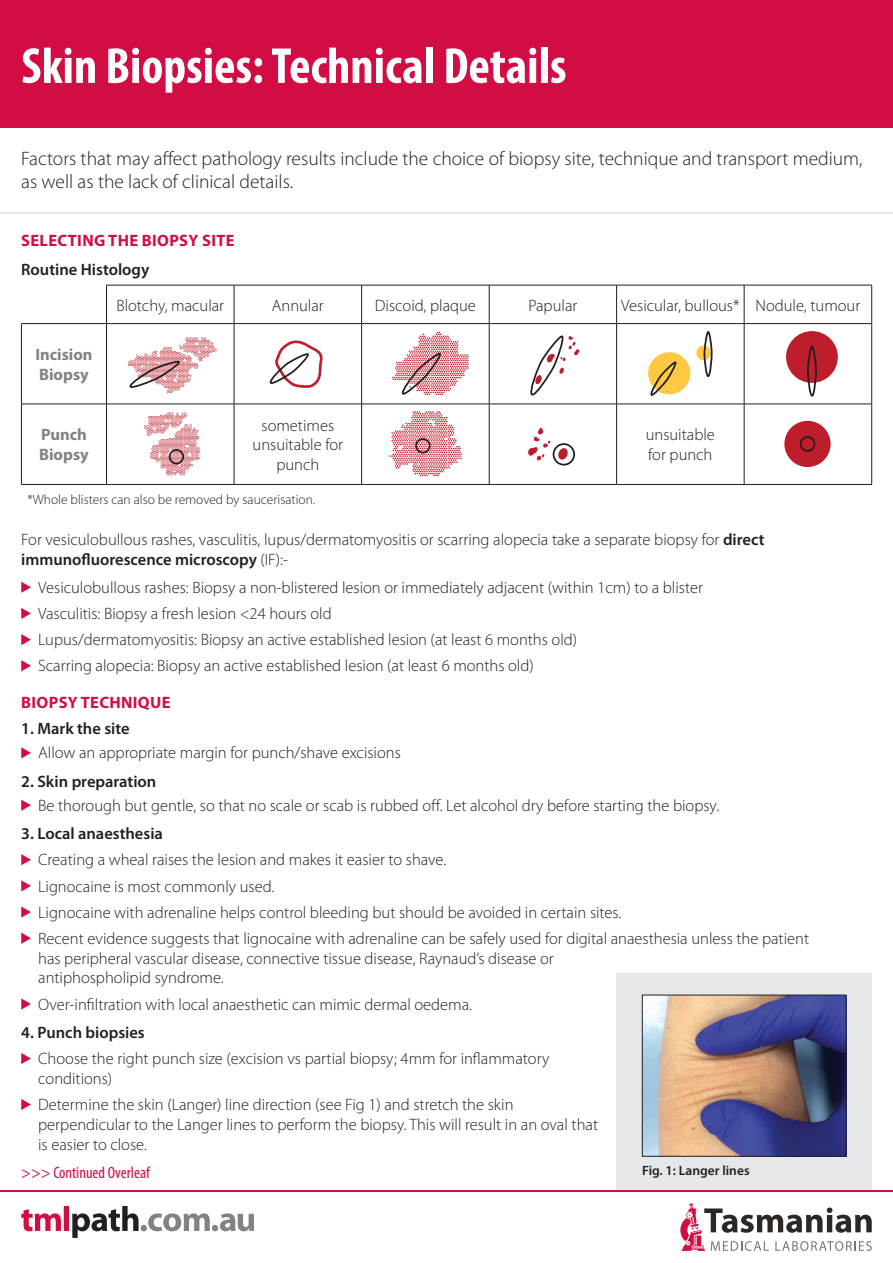
<style>
.page{position:relative;width:893px;height:1263px;background:#fff}
.page>*{position:absolute;margin:0;border:0;box-sizing:border-box;transform-origin:0 0}
.t1{font:700 condensed 51px "Myriad Pro";color:#fff}
.t2{font:300 19.5px/23.4px "Myriad Pro";color:#231f20}
.t3{font:300 16.5px/19.8px "Myriad Pro";color:#231f20}
.t4{font:600 16.5px "Myriad Pro";color:#231f20}
.t5{font:700 16.5px "Myriad Pro";letter-spacing:.02em;color:#d20d44}
.t6{font:700 16.5px/19.8px "Myriad Pro";color:#808285}
.t7{font:condensed 16.5px "Myriad Pro";color:#d20d44}
.t8{font:300 13.5px "Myriad Pro";color:#231f20}
.t9{font:600 13.5px "Myriad Pro";color:#231f20}
.s1{font-weight:600}
</style>
<div class="page">
<div style="left:617px;top:973px;width:255px;height:218px;background:#e6e7e9"></div>
<img style="left:644px;top:997px;width:200px;height:157px">
<div style="left:642px;top:995px;width:204px;height:161px;border:1px solid #231f20"></div>
<div style="left:0;top:0;width:893px;height:128px;background:#d20d44"></div>
<svg style="left:21px;top:582px;width:10px;height:11px"></svg>
<svg style="left:21px;top:608px;width:10px;height:11px"></svg>
<svg style="left:21px;top:634px;width:10px;height:11px"></svg>
<svg style="left:21px;top:660px;width:10px;height:11px"></svg>
<svg style="left:21px;top:747px;width:10px;height:11px"></svg>
<svg style="left:21px;top:799px;width:10px;height:12px"></svg>
<svg style="left:21px;top:854px;width:10px;height:11px"></svg>
<svg style="left:21px;top:880px;width:10px;height:11px"></svg>
<svg style="left:21px;top:906px;width:10px;height:12px"></svg>
<svg style="left:21px;top:933px;width:10px;height:11px"></svg>
<svg style="left:21px;top:998px;width:10px;height:12px"></svg>
<svg style="left:21px;top:1053px;width:10px;height:11px"></svg>
<svg style="left:21px;top:1099px;width:10px;height:11px"></svg>
<hr style="left:0;top:1191px;width:893px;height:1px;background:#d20d44">
<hr style="left:0;top:213px;width:893px;height:1px;background:#e6e7e9">
<hr style="left:106px;top:285px;width:128px;height:1px;background:#231f20">
<hr style="left:106px;top:285px;width:1px;height:38px;background:#231f20">
<hr style="left:234px;top:285px;width:128px;height:1px;background:#231f20">
<hr style="left:234px;top:285px;width:1px;height:38px;background:#231f20">
<hr style="left:362px;top:285px;width:127px;height:1px;background:#231f20">
<hr style="left:361px;top:285px;width:1px;height:38px;background:#231f20">
<hr style="left:489px;top:285px;width:128px;height:1px;background:#231f20">
<hr style="left:489px;top:285px;width:1px;height:38px;background:#231f20">
<hr style="left:617px;top:285px;width:127px;height:1px;background:#231f20">
<hr style="left:616px;top:285px;width:1px;height:38px;background:#231f20">
<hr style="left:744px;top:285px;width:128px;height:1px;background:#231f20">
<hr style="left:744px;top:285px;width:1px;height:38px;background:#231f20">
<hr style="left:871px;top:285px;width:1px;height:38px;background:#231f20">
<hr style="left:21px;top:323px;width:85px;height:1px;background:#231f20">
<hr style="left:21px;top:324px;width:1px;height:80px;background:#231f20">
<hr style="left:106px;top:323px;width:128px;height:1px;background:#231f20">
<hr style="left:106px;top:324px;width:1px;height:80px;background:#231f20">
<hr style="left:234px;top:323px;width:128px;height:1px;background:#231f20">
<hr style="left:234px;top:324px;width:1px;height:80px;background:#231f20">
<hr style="left:362px;top:323px;width:127px;height:1px;background:#231f20">
<hr style="left:361px;top:324px;width:1px;height:80px;background:#231f20">
<hr style="left:489px;top:323px;width:128px;height:1px;background:#231f20">
<hr style="left:489px;top:324px;width:1px;height:80px;background:#231f20">
<hr style="left:617px;top:323px;width:127px;height:1px;background:#231f20">
<hr style="left:616px;top:324px;width:1px;height:80px;background:#231f20">
<hr style="left:744px;top:323px;width:128px;height:1px;background:#231f20">
<hr style="left:744px;top:324px;width:1px;height:80px;background:#231f20">
<hr style="left:871px;top:324px;width:1px;height:80px;background:#231f20">
<hr style="left:21px;top:404px;width:85px;height:1px;background:#231f20">
<hr style="left:21px;top:404px;width:1px;height:80px;background:#231f20">
<hr style="left:106px;top:404px;width:128px;height:1px;background:#231f20">
<hr style="left:106px;top:404px;width:1px;height:80px;background:#231f20">
<hr style="left:234px;top:404px;width:128px;height:1px;background:#231f20">
<hr style="left:234px;top:404px;width:1px;height:80px;background:#231f20">
<hr style="left:362px;top:404px;width:127px;height:1px;background:#231f20">
<hr style="left:361px;top:404px;width:1px;height:80px;background:#231f20">
<hr style="left:489px;top:404px;width:128px;height:1px;background:#231f20">
<hr style="left:489px;top:404px;width:1px;height:80px;background:#231f20">
<hr style="left:617px;top:404px;width:127px;height:1px;background:#231f20">
<hr style="left:616px;top:404px;width:1px;height:80px;background:#231f20">
<hr style="left:744px;top:404px;width:128px;height:1px;background:#231f20">
<hr style="left:744px;top:404px;width:1px;height:80px;background:#231f20">
<hr style="left:871px;top:404px;width:1px;height:80px;background:#231f20">
<hr style="left:21px;top:484px;width:85px;height:1px;background:#231f20">
<hr style="left:106px;top:484px;width:128px;height:1px;background:#231f20">
<hr style="left:234px;top:484px;width:128px;height:1px;background:#231f20">
<hr style="left:362px;top:484px;width:127px;height:1px;background:#231f20">
<hr style="left:489px;top:484px;width:128px;height:1px;background:#231f20">
<hr style="left:617px;top:484px;width:127px;height:1px;background:#231f20">
<hr style="left:744px;top:484px;width:128px;height:1px;background:#231f20">
<svg style="left:128px;top:337px;width:89px;height:56px"></svg>
<svg style="left:269px;top:341px;width:54px;height:47px"></svg>
<svg style="left:392px;top:332px;width:77px;height:63px"></svg>
<svg style="left:530px;top:335px;width:50px;height:61px"></svg>
<div style="left:648px;top:352px;width:42px;height:42px;background:#fec843;border-radius:50%"></div>
<div style="left:696px;top:346px;width:15px;height:14px;background:#fec843;border-radius:50%"></div>
<div style="left:703px;top:331px;width:10px;height:46px;border:2px solid #231f20;border-radius:50%"></div>
<svg style="left:648px;top:360px;width:30px;height:36px"></svg>
<div style="left:786px;top:331px;width:52px;height:52px;background:#be1d2c;border-radius:50%"></div>
<div style="left:807px;top:346px;width:10px;height:51px;border:2px solid #231f20;border-radius:50%"></div>
<svg style="left:144px;top:412px;width:56px;height:63px"></svg>
<div style="left:169px;top:449px;width:15px;height:15px;border:2px solid #231f20;border-radius:50%"></div>
<svg style="left:389px;top:411px;width:73px;height:65px"></svg>
<div style="left:415px;top:438px;width:16px;height:15px;border:2px solid #231f20;border-radius:50%"></div>
<div style="left:553px;top:443px;width:22px;height:22px;border:2px solid #231f20;border-radius:50%"></div>
<svg style="left:528px;top:428px;width:22px;height:33px"></svg>
<svg style="left:558px;top:448px;width:10px;height:12px"></svg>
<div style="left:784px;top:421px;width:47px;height:46px;background:#be1d2c;border-radius:50%"></div>
<div style="left:800px;top:436px;width:15px;height:16px;border:2px solid #231f20;border-radius:50%"></div>
<svg style="left:21px;top:1206px;width:233px;height:32px"></svg>
<svg style="left:680px;top:1203px;width:192px;height:48px"></svg>
<h1 class="t1" style="left:21px;top:34px;width:547px">Skin Biopsies: Technical Details</h1>
<p class="t2" style="left:21px;top:147px;width:843px">Factors that may affect pathology results include the choice of biopsy site, technique and transport medium, as well as the lack of clinical details.</p>
<p class="t5" style="left:21px;top:230px;width:215px">SELECTING THE BIOPSY SITE</p>
<p class="t4" style="left:21px;top:260px;width:130px">Routine Histology</p>
<p class="t6" style="left:35px;top:344px;width:59px">Incision<br>Biopsy</p>
<p class="t3" style="left:116px;top:295px;width:109px">Blotchy, macular</p>
<p class="t3" style="left:272px;top:295px;width:53px">Annular</p>
<p class="t3" style="left:375px;top:295px;width:102px">Discoid, plaque</p>
<p class="t3" style="left:528px;top:295px;width:51px">Papular</p>
<p class="t3" style="left:621px;top:295px;width:241px">Vesicular, bullous* Nodule, tumour</p>
<p class="t6" style="left:39px;top:424px;width:51px">Punch<br>Biopsy</p>
<p class="t3" style="left:253px;top:415px;width:92px;text-align:center">sometimes unsuitable for punch</p>
<p class="t3" style="left:646px;top:425px;width:71px">unsuitable for punch</p>
<p class="t8" style="left:27px;top:492px;width:289px">*Whole blisters can also be removed by saucerisation.</p>
<p class="t3" style="left:21px;top:530px;width:745px">For vesiculobullous rashes, vasculitis, lupus/dermatomyositis or scarring alopecia take a separate biopsy for <span class="s1">direct immunofluorescence microscopy</span> (IF):-</p>
<p class="t3" style="left:38px;top:574px;width:666px;line-height:26.2px">Vesiculobullous rashes: Biopsy a non-blistered lesion or immediately adjacent (within 1cm) to a blister Vasculitis: Biopsy a fresh lesion &lt;24 hours old<br>Lupus/dermatomyositis: Biopsy an active established lesion (at least 6 months old)<br>Scarring alopecia: Biopsy an active established lesion (at least 6 months old)</p>
<p class="t5" style="left:21px;top:692px;width:151px">BIOPSY TECHNIQUE</p>
<p class="t4" style="left:21px;top:720px;width:110px">1. Mark the site</p>
<p class="t3" style="left:38px;top:743px;width:364px">Allow an appropriate margin for punch/shave excisions</p>
<p class="t4" style="left:21px;top:772px;width:137px">2. Skin preparation</p>
<p class="t3" style="left:38px;top:796px;width:682px">Be thorough but gentle, so that no scale or scab is rubbed off. Let alcohol dry before starting the biopsy.</p>
<p class="t4" style="left:21px;top:824px;width:143px">3. Local anaesthesia</p>
<p class="t3" style="left:38px;top:847px;width:772px;line-height:26.2px">Creating a wheal raises the lesion and makes it easier to shave.<br>Lignocaine is most commonly used.<br>Lignocaine with adrenaline helps control bleeding but should be avoided in certain sites.<br>Recent evidence suggests that lignocaine with adrenaline can be safely used for digital anaesthesia unless the patient</p>
<p class="t3" style="left:38px;top:948px;width:517px">has peripheral vascular disease, connective tissue disease, Raynaud’s disease or antiphospholipid syndrome.</p>
<p class="t3" style="left:38px;top:994px;width:435px">Over-infiltration with local anaesthetic can mimic dermal oedema.</p>
<p class="t4" style="left:21px;top:1023px;width:125px">4. Punch biopsies</p>
<p class="t3" style="left:38px;top:1049px;width:513px">Choose the right punch size (excision vs partial biopsy; 4mm for inflammatory conditions)</p>
<p class="t3" style="left:38px;top:1095px;width:561px">Determine the skin (Langer) line direction (see Fig 1) and stretch the skin perpendicular to the Langer lines to perform the biopsy. This will result in an oval that is easier to close.</p>
<p class="t7" style="left:21px;top:1162px;width:130px">&gt;&gt;&gt; Continued Overleaf</p>
<p class="t9" style="left:642px;top:1163px;width:109px">Fig. 1: Langer lines</p>
</div>
